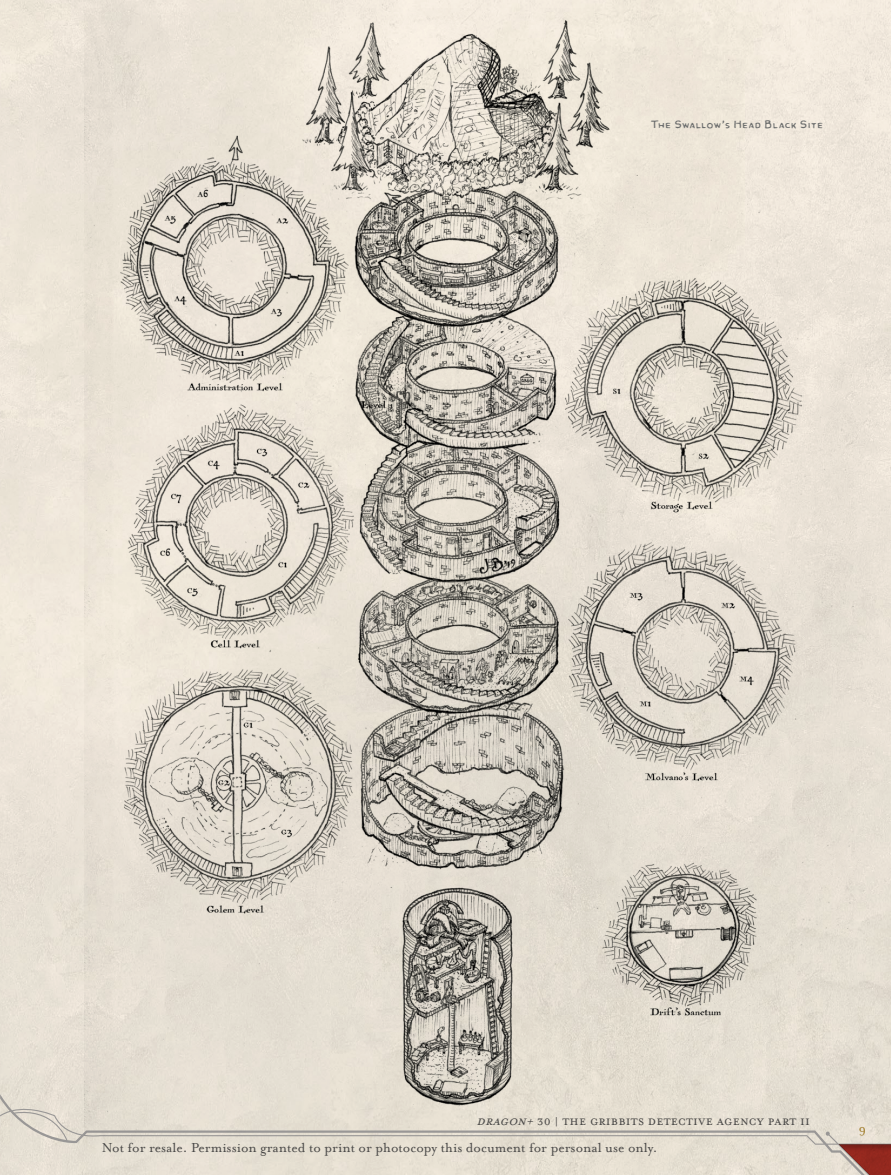
<style>
.page{position:relative;width:891px;height:1175px;background:#fff}
.page>*{position:absolute;margin:0;border:0;box-sizing:border-box;transform-origin:0 0}
.t1{font:15px "Mrs Eaves Roman";color:#484746}
.t2{font:15px "Mrs Eaves All Small Caps";letter-spacing:.01em;color:#484746}
.t3{font:13.5px "Mrs Eaves Roman";color:#9b751d}
.t4{font:12.75px "Dai Vernon Misdirect";color:#6a6c6c}
.s1{font-style:italic}
</style>
<div class="page">
<div style="left:0;top:0;width:891px;height:1174px;background:#ebe3d8"></div>
<svg style="left:0;top:1094px;width:891px;height:80px"></svg>
<div style="left:825px;top:1134px;width:66px;height:40px;background:#000;opacity:.2"></div>
<img style="left:84px;top:8px;width:769px;height:1134px">
<p class="t4" style="left:651px;top:117px;width:174px">The Swallow’s Head Black Site</p>
<p class="t2" style="left:477px;top:1115px;width:335px"><span class="s1">Dragon+</span> 30 | The Gribbits Detective Agency Part II</p>
<p class="t1" style="left:102px;top:1139px;width:557px">Not for resale. Permission granted to print or photocopy this document for personal use only.</p>
<p class="t3" style="left:859px;top:1121px;width:9px">9</p>
</div>
